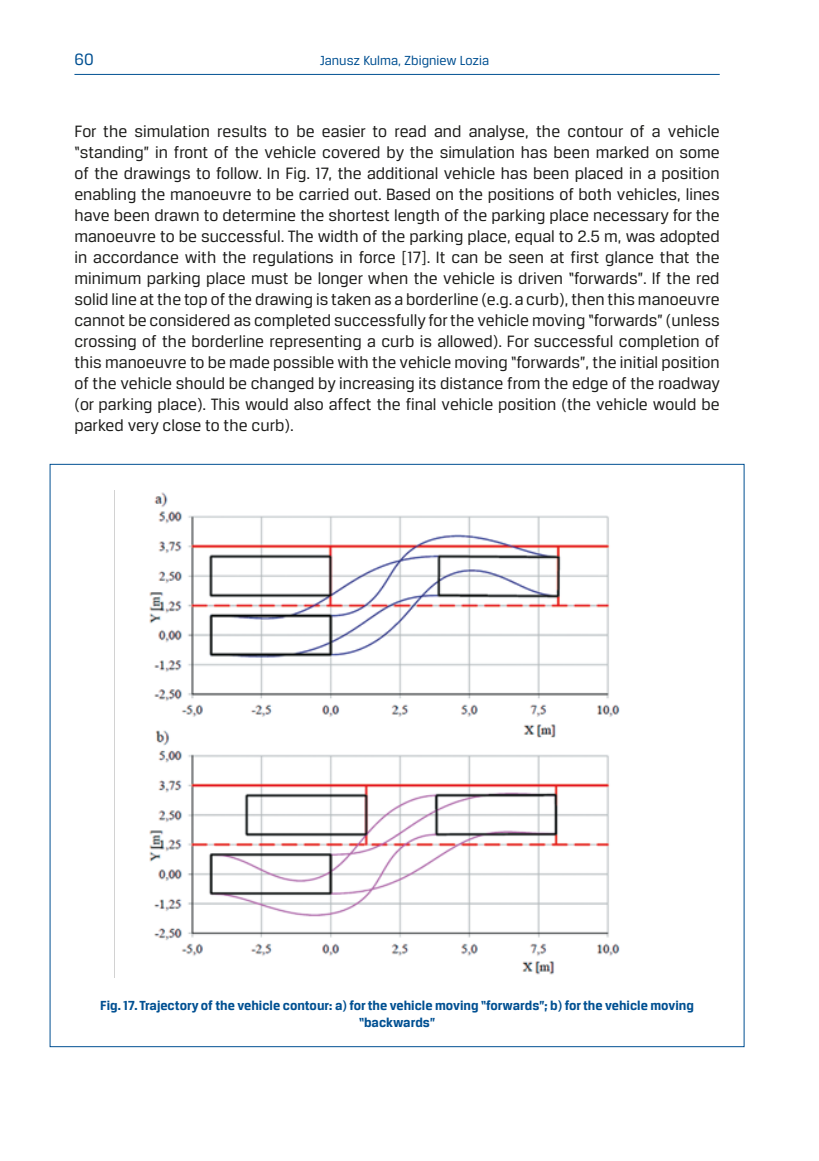
<style>
.page{position:relative;width:819px;height:1161px;background:#fff}
.page>*{position:absolute;margin:0;border:0;box-sizing:border-box;transform-origin:0 0}
.podstawowy_ang{font:17.5px/21px "Breuer Text";color:#1d1d1b;text-align:justify}
.t1{font:17.5px "Breuer Text";color:#005092}
.podst_ang{font:700 14px/16.8px "Breuer Text";color:#005092;text-align:center}
.t2{font:14px "Breuer Text";color:#005092}
</style>
<div class="page">
<hr style="left:74px;top:74px;width:645px;height:1px;background:#005092">
<img style="left:114px;top:490px;width:506px;height:487px">
<p class="t1" style="left:74px;top:50px;width:21px">60</p>
<p class="t2" style="left:320px;top:53px;width:171px">Janusz Kulma, Zbigniew Lozia</p>
<p class="podstawowy_ang" style="left:74px;top:121px;width:647px">For the simulation results to be easier to read and analyse, the contour of a vehicle “standing” in front of the vehicle covered by the simulation has been marked on some of the drawings to follow. In Fig. 17, the additional vehicle has been placed in a position enabling the manoeuvre to be carried out. Based on the positions of both vehicles, lines have been drawn to determine the shortest length of the parking place necessary for the manoeuvre to be successful. The width of the parking place, equal to 2.5 m, was adopted in accordance with the regulations in force [17]. It can be seen at first glance that the minimum parking place must be longer when the vehicle is driven “forwards”. If the red solid line at the top of the drawing is taken as a borderline (e.g. a curb), then this manoeuvre cannot be considered as completed successfully for the vehicle moving “forwards” (unless crossing of the borderline representing a curb is allowed). For successful completion of this manoeuvre to be made possible with the vehicle moving “forwards”, the initial position of the vehicle should be changed by increasing its distance from the edge of the roadway (or parking place). This would also affect the final vehicle position (the vehicle would be parked very close to the curb).</p>
<p class="podst_ang" style="left:100px;top:996px;width:595px">Fig. 17. Trajectory of the vehicle contour: a) for the vehicle moving “forwards”; b) for the vehicle moving “backwards”</p>
</div>
